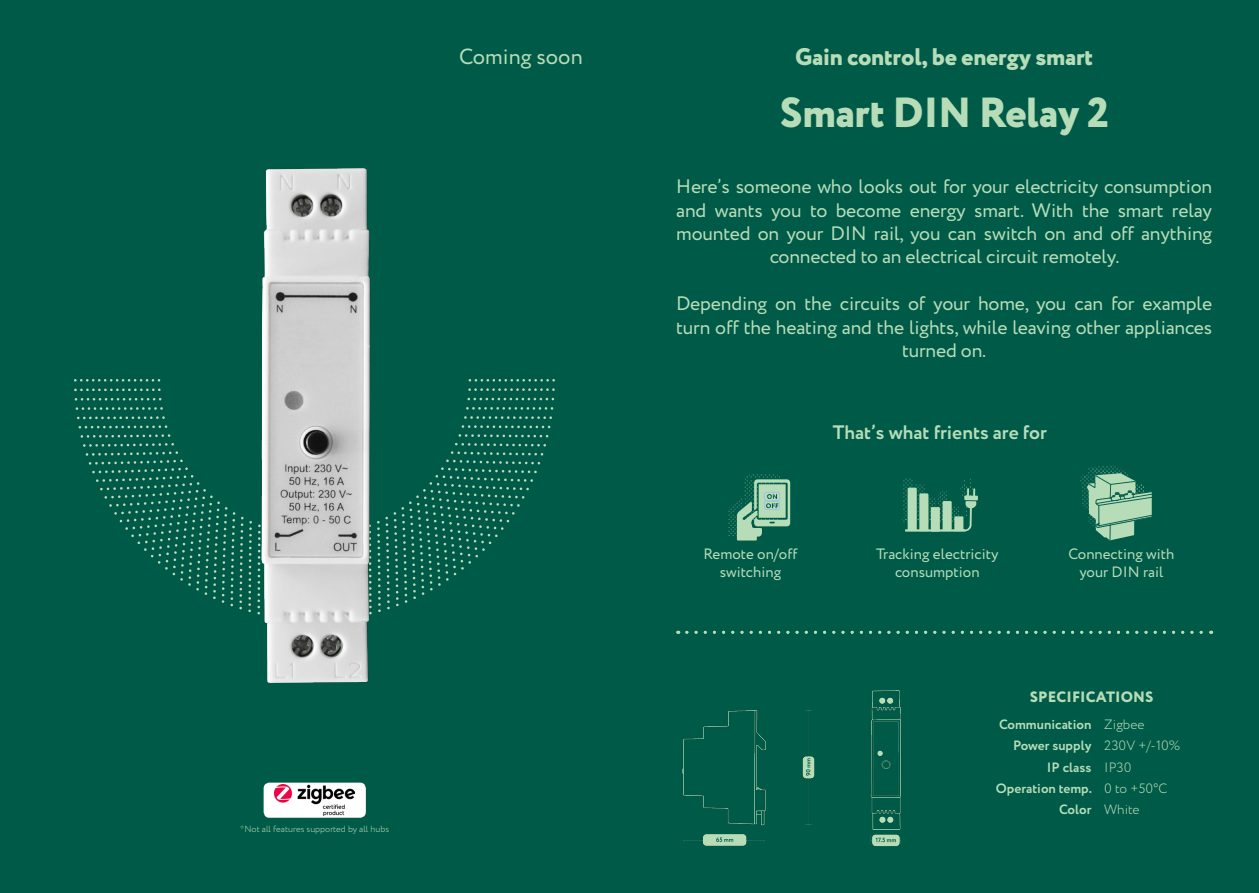
<style>
.page{position:relative;width:1259px;height:893px;background:#005a48}
.page>*{position:absolute;margin:0;border:0;box-sizing:border-box;transform-origin:0 0}
.t1{font:800 42px "Circe";letter-spacing:-.01em;color:#b7ddb8}
.t2{font:800 24px "Circe";letter-spacing:-.01em;color:#b7ddb8}
.t3{font:21.9px "Circe";color:#b7ddb8}
.t4{font:19.5px/23.4px "Circe";letter-spacing:-.01em;color:#b7ddb8;text-align:center}
.t5{font:700 19.5px "Circe";color:#b7ddb8}
.t6{font:15px/18px "Circe";color:#b7ddb8;text-align:center}
.t7{font:800 15px "Circe";letter-spacing:.01em;color:#b7ddb8}
.t8{font:700 13.5px "Circe";color:#b7ddb8}
.t9{font:300 13.5px "Circe";color:#b7ddb8}
.t10{font:300 9px "Circe";color:#b7ddb8}
</style>
<div class="page">
<img style="left:47px;top:135px;width:536px;height:550px">
<div style="left:264px;top:783px;width:102px;height:35px;background:#fff;border-radius:6px"></div>
<img style="left:274px;top:785px;width:81px;height:31px">
<svg style="left:687px;top:631px;width:524px;height:3px;background:#357f68"></svg>
<hr style="left:905px;top:529px;width:60px;height:3px;background:#b7ddb8">
<svg style="left:901px;top:479px;width:75px;height:52px;background:#4b8f75"></svg>
<div style="left:964px;top:495px;width:14px;height:5px;background:#b7ddb8"></div>
<svg style="left:728px;top:475px;width:62px;height:65px;background:#5a9a80"></svg>
<svg style="left:1080px;top:465px;width:72px;height:75px;background:#5c9c80"></svg>
<img style="left:678px;top:685px;width:232px;height:172px">
<p class="t10" style="left:240px;top:823px;width:150px">*Not all features supported by all hubs</p>
<p class="t3" style="left:459px;top:42px;width:125px">Coming soon</p>
<p class="t2" style="left:795px;top:41px;width:300px">Gain control, be energy smart</p>
<p class="t1" style="left:779px;top:84px;width:331px">Smart DIN Relay 2</p>
<p class="t4" style="left:676px;top:175px;width:537px">Here’s someone who looks out for your electricity consumption and wants you to become energy smart. With the smart relay mounted on your DIN rail, you can switch on and off anything connected to an electrical circuit remotely.</p>
<p class="t4" style="left:676px;top:292px;width:537px">Depending on the circuits of your home, you can for example turn off the heating and the lights, while leaving other appliances turned on.</p>
<p class="t5" style="left:833px;top:419px;width:216px">That’s what frients are for</p>
<p class="t6" style="left:703px;top:545px;width:95px">Remote on/off switching</p>
<p class="t6" style="left:876px;top:545px;width:124px">Tracking electricity consumption</p>
<p class="t6" style="left:1068px;top:545px;width:107px">Connecting with your DIN rail</p>
<p class="t7" style="left:1029px;top:687px;width:125px">SPECIFICATIONS</p>
<p class="t8" style="left:999px;top:715px;width:94px">Communication</p>
<p class="t9" style="left:1104px;top:716px;width:42px">Zigbee</p>
<p class="t8" style="left:1013px;top:737px;width:80px">Power supply</p>
<p class="t9" style="left:1104px;top:737px;width:77px">230V +/-10%</p>
<p class="t8" style="left:1047px;top:758px;width:46px">IP class</p>
<p class="t9" style="left:1104px;top:758px;width:29px">IP30</p>
<p class="t8" style="left:996px;top:779px;width:98px">Operation temp.</p>
<p class="t9" style="left:1104px;top:779px;width:65px">0 to +50°C</p>
<p class="t8" style="left:1059px;top:800px;width:34px">Color</p>
<p class="t9" style="left:1104px;top:801px;width:37px">White</p>
</div>
